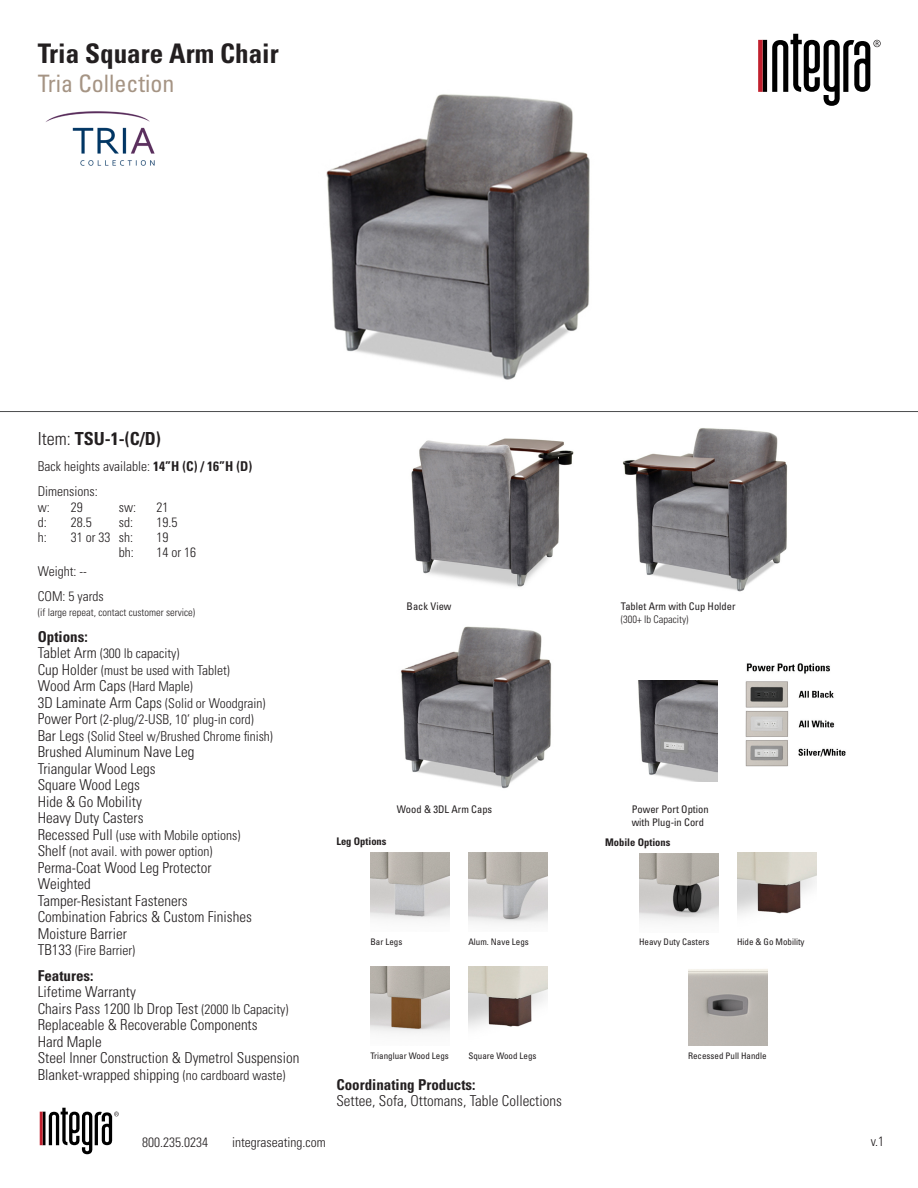
<style>
.page{position:relative;width:918px;height:1188px;background:#fff}
.page>*{position:absolute;margin:0;border:0;box-sizing:border-box;transform-origin:0 0}
.t1{font:700 condensed 27px "Univers LT Std";color:#231f20}
.t2{font:condensed 24px "Univers LT Std";color:#a59484}
.t3{font:700 condensed 18px "Univers LT Std";color:#231f20}
.t4{font:300 condensed 15px/16.5px "Univers LT Std";color:#231f20}
.t5{font:700 condensed 15px "Univers LT Std";color:#231f20}
.t6{font:300 condensed 13.5px/16.5px "Univers LT Std";color:#231f20}
.t7{font:condensed 10.5px/12.6px "Univers LT Std";color:#231f20}
.t8{font:300 condensed 10.5px "Univers LT Std";color:#231f20}
.t9{font:700 condensed 10.5px "Univers LT Std";color:#231f20}
.t10{font:condensed 9px "Univers LT Std";color:#231f20}
.s1{font-weight:300}
.s2{font-weight:700}
.s3{font-size:15px}
.s4{font-size:13.5px}
</style>
<div class="page">
<svg style="left:758px;top:34px;width:123px;height:72px"></svg>
<svg style="left:40px;top:1108px;width:79px;height:46px"></svg>
<hr style="left:0;top:411px;width:918px;height:1px;background:#4b4c4d">
<img style="left:326px;top:94px;width:264px;height:286px">
<img style="left:411px;top:438px;width:163px;height:149px">
<img style="left:622px;top:428px;width:166px;height:164px">
<img style="left:401px;top:626px;width:151px;height:163px">
<img style="left:370px;top:853px;width:80px;height:67px">
<img style="left:468px;top:853px;width:80px;height:71px">
<img style="left:639px;top:853px;width:79px;height:68px">
<img style="left:370px;top:966px;width:80px;height:67px">
<img style="left:688px;top:969px;width:79px;height:76px">
<img style="left:737px;top:853px;width:79px;height:62px">
<img style="left:745px;top:663px;width:101px;height:104px">
<img style="left:638px;top:680px;width:79px;height:101px">
<img style="left:46px;top:111px;width:109px;height:55px">
<img style="left:468px;top:966px;width:80px;height:62px">
<h1 class="t1" style="left:38px;top:37px;width:242px">Tria Square Arm Chair</h1>
<h2 class="t2" style="left:38px;top:68px;width:138px">Tria Collection</h2>
<p class="t3" style="left:38px;top:428px;width:124px"><span class="s1">Item:</span> TSU-1-(C/D)</p>
<p class="t6" style="left:38px;top:453px;width:216px;line-height:25.5px">Back heights available: <span class="s2">14”H (C) / 16”H (D)<br></span>Dimensions:</p>
<p class="t6" style="left:38px;top:499px;width:14px">w:</p>
<p class="t6" style="left:71px;top:499px;width:13px">29</p>
<p class="t6" style="left:119px;top:499px;width:19px">sw:</p>
<p class="t6" style="left:157px;top:499px;width:13px">21</p>
<p class="t6" style="left:38px;top:514px;width:10px">d:</p>
<p class="t6" style="left:71px;top:514px;width:22px">28.5</p>
<p class="t6" style="left:119px;top:514px;width:16px">sd:</p>
<p class="t6" style="left:157px;top:514px;width:22px">19.5</p>
<p class="t6" style="left:38px;top:529px;width:10px">h:</p>
<p class="t6" style="left:71px;top:529px;width:64px">31 or 33 sh:</p>
<p class="t6" style="left:157px;top:529px;width:13px">19</p>
<p class="t6" style="left:119px;top:544px;width:16px">bh:</p>
<p class="t6" style="left:157px;top:544px;width:41px">14 or 16</p>
<p class="t6" style="left:38px;top:559px;width:67px;line-height:25px">Weight: --<br>COM: 5 yards</p>
<p class="t8" style="left:38px;top:606px;width:159px">(if large repeat, contact customer service)</p>
<p class="t5" style="left:38px;top:627px;width:51px">Options:</p>
<p class="t6" style="left:38px;top:645px;width:193px"><span class="s3">Tablet Arm</span> (300 lb capacity)<br><span class="s3">Cup Holder</span> (must be used with Tablet)</p>
<p class="t4" style="left:38px;top:678px;width:157px">Wood Arm Caps <span class="s4">(Hard Maple)</span></p>
<p class="t6" style="left:38px;top:695px;width:237px"><span class="s3">3D Laminate Arm Caps</span> (Solid or Woodgrain)<br><span class="s3">Power Port</span> (2-plug/2-USB, 10’ plug-in cord)<br><span class="s3">Bar Legs</span> (Solid Steel w/Brushed Chrome finish)</p>
<p class="t4" style="left:38px;top:744px;width:158px">Brushed Aluminum Nave Leg<br>Triangular Wood Legs<br>Square Wood Legs<br>Hide &amp; Go Mobility<br>Heavy Duty Casters</p>
<p class="t6" style="left:38px;top:827px;width:204px"><span class="s3">Recessed Pull</span> (use with Mobile options)<br><span class="s3">Shelf</span> (not avail. with power option)</p>
<p class="t4" style="left:38px;top:859px;width:216px">Perma-Coat Wood Leg Protector<br>Weighted<br>Tamper-Resistant Fasteners<br>Combination Fabrics &amp; Custom Finishes<br>Moisture Barrier</p>
<p class="t6" style="left:38px;top:942px;width:99px"><span class="s3">TB133</span> (Fire Barrier)</p>
<p class="t5" style="left:38px;top:966px;width:57px">Features:</p>
<p class="t4" style="left:38px;top:984px;width:263px">Lifetime Warranty<br>Chairs Pass 1200 lb Drop Test <span class="s4">(2000 lb Capacity)<br></span>Replaceable &amp; Recoverable Components<br>Hard Maple<br>Steel Inner Construction &amp; Dymetrol Suspension Blanket-wrapped shipping <span class="s4">(no cardboard waste)</span></p>
<p class="t6" style="left:142px;top:1134px;width:67px">800.235.0234</p>
<p class="t6" style="left:232px;top:1134px;width:95px">integraseating.com</p>
<p class="t7" style="left:407px;top:600px;width:46px">Back View</p>
<p class="t7" style="left:621px;top:600px;width:116px">Tablet Arm with Cup Holder</p>
<p class="t8" style="left:621px;top:613px;width:69px">(300+ lb Capacity)</p>
<p class="t7" style="left:397px;top:803px;width:97px">Wood &amp; 3DL Arm Caps</p>
<p class="t7" style="left:632px;top:803px;width:78px">Power Port Option with Plug-in Cord</p>
<p class="t9" style="left:336px;top:835px;width:52px">Leg Options</p>
<p class="t9" style="left:605px;top:836px;width:67px">Mobile Options</p>
<p class="t10" style="left:370px;top:936px;width:33px">Bar Legs</p>
<p class="t10" style="left:468px;top:936px;width:62px">Alum. Nave Legs</p>
<p class="t10" style="left:639px;top:937px;width:72px">Heavy Duty Casters</p>
<p class="t10" style="left:737px;top:936px;width:69px">Hide &amp; Go Mobility</p>
<p class="t10" style="left:468px;top:1050px;width:70px">Square Wood Legs</p>
<p class="t10" style="left:370px;top:1050px;width:80px">Triangluar Wood Legs</p>
<p class="t10" style="left:688px;top:1050px;width:80px">Recessed Pull Handle</p>
<p class="t5" style="left:336px;top:1075px;width:141px">Coordinating Products:</p>
<p class="t4" style="left:336px;top:1093px;width:227px">Settee, Sofa, Ottomans, Table Collections</p>
<p class="t6" style="left:871px;top:1133px;width:15px">v.1</p>
</div>
